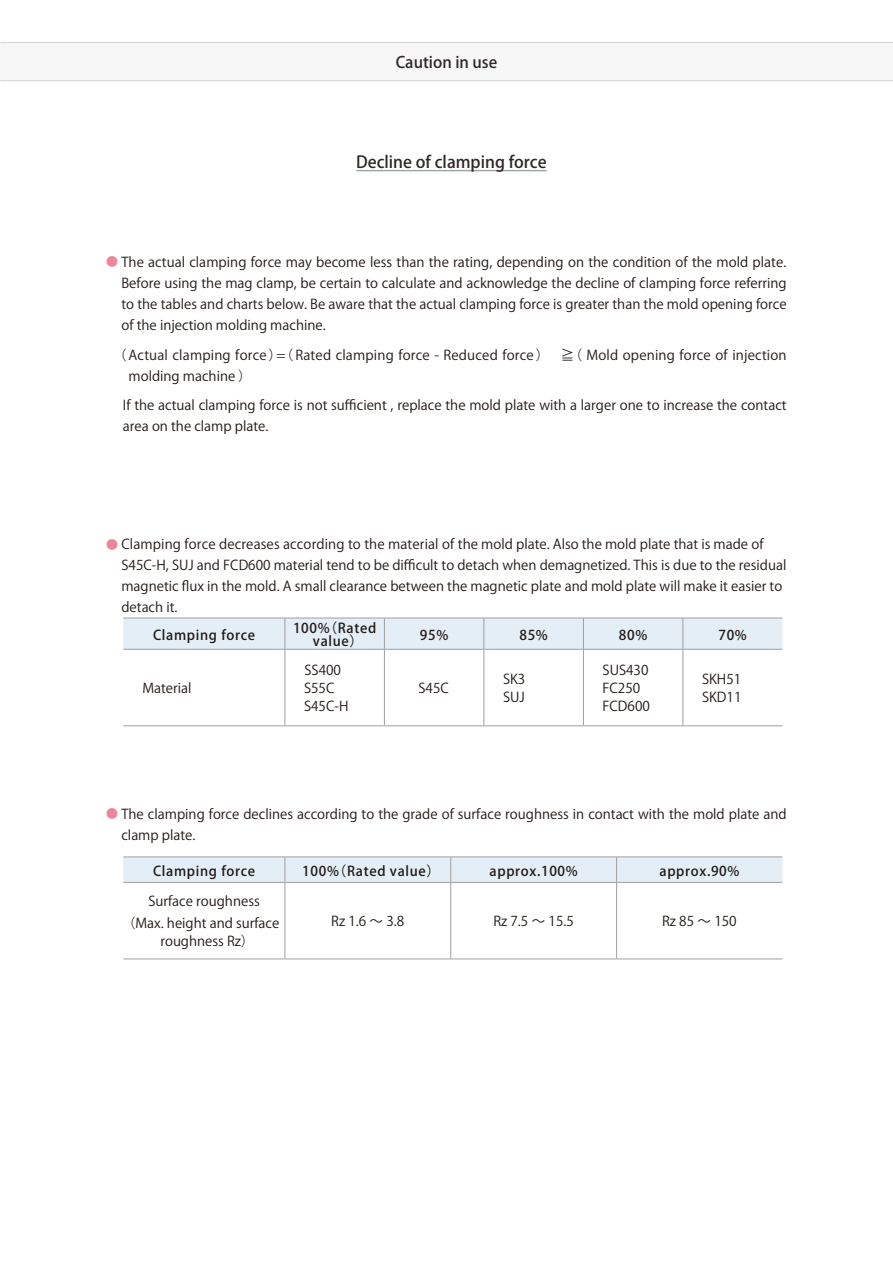
<style>
.page{position:relative;width:893px;height:1263px;background:#fff}
.page>*{position:absolute;margin:0;border:0;box-sizing:border-box;transform-origin:0 0}
.p-11pt下線_グレー{font:500 16.5px "Koz Go Pro";color:#302826}
.t1{font:500 15.75px "Koz Go Pro";color:#302826}
.p-R9pt-リスト{font:13.5px/21px "Koz Go Pro";color:#231916}
.td-R9pt-j{font:13.5px/18px "Koz Go Pro";color:#231916}
.th-R9pt-j{font:500 13.5px/13.5px "Koz Go Pro";letter-spacing:.05em;color:#231916;text-align:center}
.s1{font-size:12px;color:#ee869b}
</style>
<div class="page">
<div style="left:0;top:42px;width:893px;height:38px;background:#f7f7f8"></div>
<hr style="left:1px;top:42px;width:892px;height:1px;background:#c9cacb">
<hr style="left:1px;top:81px;width:892px;height:1px;background:#c9cacb">
<hr style="left:356px;top:170px;width:191px;height:1px;background:#9ea8b1">
<div style="left:123px;top:619px;width:659px;height:30px;background:#e3eef7"></div>
<hr style="left:123px;top:618px;width:162px;height:1px;background:#a0a0a1">
<hr style="left:683px;top:618px;width:99px;height:1px;background:#a0a0a1">
<hr style="left:123px;top:649px;width:162px;height:1px;background:#a0a0a1">
<hr style="left:285px;top:649px;width:99px;height:1px;background:#a0a0a1">
<hr style="left:385px;top:649px;width:99px;height:1px;background:#a0a0a1">
<hr style="left:484px;top:649px;width:99px;height:1px;background:#a0a0a1">
<hr style="left:584px;top:649px;width:99px;height:1px;background:#a0a0a1">
<hr style="left:683px;top:649px;width:99px;height:1px;background:#a0a0a1">
<hr style="left:123px;top:725px;width:162px;height:1px;background:#a0a0a1">
<hr style="left:683px;top:725px;width:99px;height:1px;background:#a0a0a1">
<hr style="left:285px;top:618px;width:99px;height:1px;background:#a0a0a1">
<hr style="left:285px;top:618px;width:1px;height:31px;background:#a0a0a1">
<hr style="left:384px;top:618px;width:100px;height:1px;background:#a0a0a1">
<hr style="left:384px;top:618px;width:1px;height:31px;background:#a0a0a1">
<hr style="left:484px;top:618px;width:99px;height:1px;background:#a0a0a1">
<hr style="left:484px;top:618px;width:1px;height:31px;background:#a0a0a1">
<hr style="left:583px;top:618px;width:100px;height:1px;background:#a0a0a1">
<hr style="left:583px;top:618px;width:1px;height:31px;background:#a0a0a1">
<hr style="left:683px;top:618px;width:1px;height:31px;background:#a0a0a1">
<hr style="left:285px;top:649px;width:1px;height:76px;background:#a0a0a1">
<hr style="left:384px;top:649px;width:1px;height:76px;background:#a0a0a1">
<hr style="left:484px;top:649px;width:1px;height:76px;background:#a0a0a1">
<hr style="left:583px;top:649px;width:1px;height:76px;background:#a0a0a1">
<hr style="left:683px;top:649px;width:1px;height:76px;background:#a0a0a1">
<hr style="left:285px;top:725px;width:99px;height:1px;background:#a0a0a1">
<hr style="left:384px;top:725px;width:100px;height:1px;background:#a0a0a1">
<hr style="left:484px;top:725px;width:99px;height:1px;background:#a0a0a1">
<hr style="left:583px;top:725px;width:100px;height:1px;background:#a0a0a1">
<hr style="left:123px;top:856px;width:162px;height:1px;background:#a0a0a1">
<hr style="left:123px;top:882px;width:162px;height:1px;background:#a0a0a1">
<hr style="left:285px;top:882px;width:165px;height:1px;background:#a0a0a1">
<hr style="left:451px;top:882px;width:165px;height:1px;background:#a0a0a1">
<hr style="left:617px;top:882px;width:165px;height:1px;background:#a0a0a1">
<hr style="left:123px;top:959px;width:162px;height:1px;background:#a0a0a1">
<hr style="left:285px;top:856px;width:166px;height:1px;background:#a0a0a1">
<hr style="left:451px;top:856px;width:166px;height:1px;background:#a0a0a1">
<hr style="left:617px;top:856px;width:165px;height:1px;background:#a0a0a1">
<svg style="left:123px;top:857px;width:659px;height:25px;background:#e1ecf4"></svg>
<hr style="left:285px;top:882px;width:1px;height:77px;background:#a0a0a1">
<hr style="left:450px;top:882px;width:1px;height:77px;background:#a0a0a1">
<hr style="left:616px;top:882px;width:1px;height:77px;background:#a0a0a1">
<hr style="left:285px;top:959px;width:166px;height:1px;background:#a0a0a1">
<hr style="left:451px;top:959px;width:166px;height:1px;background:#a0a0a1">
<hr style="left:617px;top:959px;width:165px;height:1px;background:#a0a0a1">
<p class="t1" style="left:396px;top:52px;width:103px">Caution in use</p>
<p class="p-11pt下線_グレー" style="left:356px;top:151px;width:192px">Decline of clamping force</p>
<p class="p-R9pt-リスト" style="left:121px;top:252px;width:667px;text-align:justify;text-indent:-15px"><span class="s1">●</span> The actual clamping force may become less than the rating, depending on the condition of the mold plate.<br>Before using the mag clamp, be certain to calculate and acknowledge the decline of clamping force referring to the tables and charts below. Be aware that the actual clamping force is greater than the mold opening force of the injection molding machine.</p>
<p class="p-R9pt-リスト" style="left:129px;top:344px;width:660px;text-indent:-22px">　（Actual clamping force ）=（ Rated clamping force - Reduced force ） ≧（ Mold opening force of injection molding machine ）</p>
<p class="p-R9pt-リスト" style="left:123px;top:395px;width:665px;text-indent:-17px">　 If the actual clamping force is not sufficient , replace the mold plate with a larger one to increase the contact area on the clamp plate.</p>
<p class="p-R9pt-リスト" style="left:121px;top:534px;width:666px;text-indent:-15px"><span class="s1">●</span> Clamping force decreases according to the material of the mold plate. Also the mold plate that is made of S45C-H, SUJ and FCD600 material tend to be difficult to detach when demagnetized. This is due to the residual magnetic flux in the mold. A small clearance between the magnetic plate and mold plate will make it easier to detach it.</p>
<p class="th-R9pt-j" style="left:153px;top:628px;width:104px">Clamping force</p>
<p class="th-R9pt-j" style="left:293px;top:622px;width:85px">100%（Rated value）</p>
<p class="th-R9pt-j" style="left:420px;top:628px;width:30px">95%</p>
<p class="th-R9pt-j" style="left:519px;top:628px;width:30px">85%</p>
<p class="th-R9pt-j" style="left:619px;top:628px;width:30px">80%</p>
<p class="th-R9pt-j" style="left:718px;top:628px;width:30px">70%</p>
<p class="td-R9pt-j" style="left:142px;top:679px;width:51px">Material</p>
<p class="td-R9pt-j" style="left:603px;top:661px;width:47px">SUS430</p>
<p class="td-R9pt-j" style="left:603px;top:679px;width:39px">FC250</p>
<p class="td-R9pt-j" style="left:603px;top:697px;width:49px">FCD600</p>
<p class="td-R9pt-j" style="left:304px;top:661px;width:38px">SS400</p>
<p class="td-R9pt-j" style="left:304px;top:679px;width:32px">S55C</p>
<p class="td-R9pt-j" style="left:304px;top:697px;width:46px">S45C-H</p>
<p class="td-R9pt-j" style="left:702px;top:670px;width:41px">SKH51</p>
<p class="td-R9pt-j" style="left:702px;top:688px;width:41px">SKD11</p>
<p class="td-R9pt-j" style="left:503px;top:670px;width:24px">SK3</p>
<p class="td-R9pt-j" style="left:503px;top:688px;width:23px">SUJ</p>
<p class="td-R9pt-j" style="left:419px;top:679px;width:32px">S45C</p>
<p class="p-R9pt-リスト" style="left:121px;top:803px;width:667px;text-indent:-15px"><span class="s1">●</span> The clamping force declines according to the grade of surface roughness in contact with the mold plate and clamp plate.</p>
<p class="th-R9pt-j" style="left:153px;top:864px;width:104px">Clamping force</p>
<p class="th-R9pt-j" style="left:302px;top:864px;width:139px">100%（Rated value）</p>
<p class="th-R9pt-j" style="left:489px;top:864px;width:90px">approx.100%</p>
<p class="th-R9pt-j" style="left:659px;top:864px;width:82px">approx.90%</p>
<p class="td-R9pt-j" style="left:148px;top:892px;width:113px">Surface roughness</p>
<p class="td-R9pt-j" style="left:160px;top:914px;width:121px;text-indent:-38px">（Max. height and surface roughness Rz）</p>
<p class="td-R9pt-j" style="left:331px;top:912px;width:74px">Rz 1.6 ～ 3.8</p>
<p class="td-R9pt-j" style="left:493px;top:912px;width:82px">Rz 7.5 ～ 15.5</p>
<p class="td-R9pt-j" style="left:662px;top:912px;width:76px">Rz 85 ～ 150</p>
</div>
